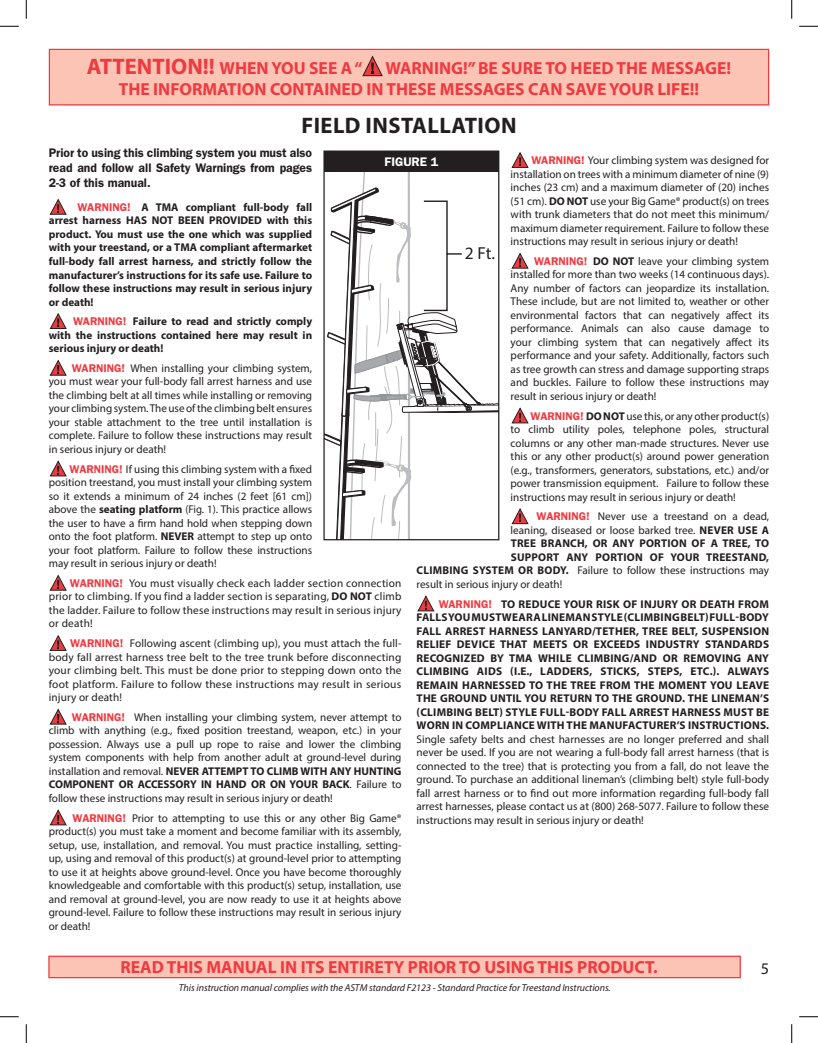
<style>
.page{position:relative;width:818px;height:1043px;background:#fff}
.page>*{position:absolute;margin:0;border:0;box-sizing:border-box;transform-origin:0 0}
.t1{font:700 22.5px "Myriad Pro";letter-spacing:.02em;color:#231f20}
.t2{font:700 17.5px/21px "Myriad Pro";color:#ee3a41}
.t3{font:17.38px "Myriad Pro";color:#231f20}
.t4{font:16.25px "Myriad Pro";color:#231f20}
.t5{font:600 12.5px/15px "ITC Franklin Gothic Std";color:#231f20;text-align:justify}
.t6{font:600 12.5px "ITC Franklin Gothic Std";color:#fff}
.t7{font:11.25px/13.5px "Myriad Pro";color:#231f20;text-align:justify}
.t8{font:700 11.25px/13.5px "Myriad Pro";letter-spacing:.005em;color:#231f20;text-align:justify}
.t9{font:italic 10px "Myriad Pro";letter-spacing:-.005em;color:#231f20}
.s1{font-size:22.5px}
.s2{font-family:"ITC Franklin Gothic Std";font-weight:600;color:#ee3a41}
.s3{font-weight:700}
</style>
<div class="page">
<div style="left:48px;top:955px;width:692px;height:23px;background:#fbc4b5;border:1px solid #ee3a41"></div>
<div style="left:49px;top:49px;width:720px;height:56px;background:#fbc4b5;border:1px solid #ee3a41"></div>
<svg style="left:362px;top:55px;width:21px;height:21px"></svg>
<svg style="left:50px;top:199px;width:17px;height:16px"></svg>
<svg style="left:50px;top:313px;width:17px;height:16px"></svg>
<svg style="left:50px;top:359px;width:17px;height:17px"></svg>
<svg style="left:50px;top:460px;width:17px;height:16px"></svg>
<svg style="left:50px;top:574px;width:17px;height:17px"></svg>
<svg style="left:50px;top:635px;width:17px;height:16px"></svg>
<svg style="left:50px;top:708px;width:17px;height:16px"></svg>
<svg style="left:50px;top:809px;width:17px;height:16px"></svg>
<svg style="left:511px;top:152px;width:17px;height:16px"></svg>
<svg style="left:511px;top:252px;width:17px;height:17px"></svg>
<svg style="left:511px;top:407px;width:17px;height:16px"></svg>
<svg style="left:511px;top:508px;width:17px;height:16px"></svg>
<svg style="left:417px;top:595px;width:17px;height:16px"></svg>
<svg style="left:325px;top:172px;width:172px;height:366px"></svg>
<div style="left:323px;top:150px;width:176px;height:390px;border:1px solid #231f20"></div>
<div style="left:324px;top:151px;width:174px;height:21px;background:#231f20"></div>
<svg style="left:0;top:25px;width:19px;height:2px"></svg>
<svg style="left:799px;top:25px;width:19px;height:2px"></svg>
<svg style="left:0;top:1016px;width:19px;height:1px"></svg>
<svg style="left:799px;top:1016px;width:19px;height:1px"></svg>
<svg style="left:25px;top:0;width:2px;height:19px"></svg>
<svg style="left:25px;top:1024px;width:2px;height:18px"></svg>
<svg style="left:791px;top:0;width:1px;height:19px"></svg>
<svg style="left:791px;top:1024px;width:1px;height:18px"></svg>
<h2 class="t2" style="left:87px;top:56px;width:277px"><span class="s1">ATTENTION!!</span> WHEN YOU SEE A “</h2>
<h2 class="t2" style="left:119px;top:56px;width:614px;text-indent:267px">WARNING!” BE SURE TO HEED THE MESSAGE!<br>THE INFORMATION CONTAINED IN THESE MESSAGES CAN SAVE YOUR LIFE!!</h2>
<h1 class="t1" style="left:301px;top:111px;width:217px">FIELD INSTALLATION</h1>
<p class="t5" style="left:49px;top:145px;width:265px">Prior to using this climbing system you must also read and follow all Safety Warnings from pages 2-3 of this manual.</p>
<p class="t7" style="left:510px;top:153px;width:260px;text-indent:21px"><span class="s2">WARNING!</span> Your climbing system was designed for installation on trees with a minimum diameter of nine (9) inches (23 cm) and a maximum diameter of (20) inches (51 cm). <span class="s3">DO NOT</span> use your Big Game® product(s) on trees with trunk diameters that do not meet this minimum/ maximum diameter requirement. Failure to follow these instructions may result in serious injury or death!</p>
<p class="t7" style="left:510px;top:254px;width:260px;text-indent:23px"><span class="s2">WARNING!</span> <span class="s3">DO NOT</span> leave your climbing system installed for more than two weeks (14 continuous days).<br>Any number of factors can jeopardize its installation.<br>These include, but are not limited to, weather or other environmental factors that can negatively affect its performance. Animals can also cause damage to your climbing system that can negatively affect its performance and your safety. Additionally, factors such as tree growth can stress and damage supporting straps and buckles. Failure to follow these instructions may result in serious injury or death!</p>
<p class="t7" style="left:510px;top:409px;width:260px;text-indent:20px"><span class="s2">WARNING!</span> <span class="s3">DO NOT</span> use this, or any other product(s) to climb utility poles, telephone poles, structural columns or any other man-made structures. Never use this or any other product(s) around power generation (e.g., transformers, generators, substations, etc.) and/or power transmission equipment. Failure to follow these instructions may result in serious injury or death!</p>
<p class="t7" style="left:536px;top:509px;width:234px"><span class="s2">WARNING!</span> Never use a treestand on a dead,</p>
<p class="t7" style="left:510px;top:523px;width:260px">leaning, diseased or loose barked tree. <span class="s3">NEVER USE A</span></p>
<p class="t8" style="left:510px;top:536px;width:260px">TREE BRANCH, OR ANY PORTION OF A TREE, TO</p>
<p class="t8" style="left:510px;top:550px;width:260px">SUPPORT ANY PORTION OF YOUR TREESTAND,</p>
<p class="t7" style="left:416px;top:563px;width:354px"><span class="s3">CLIMBING SYSTEM OR BODY.</span> Failure to follow these instructions may</p>
<p class="t7" style="left:416px;top:577px;width:147px">result in serious injury or death!</p>
<p class="t8" style="left:416px;top:596px;width:354px;text-indent:22px"><span class="s2">WARNING!</span> TO REDUCE YOUR RISK OF INJURY OR DEATH FROM FALLS YOU MUST WEAR A LINEMAN STYLE (CLIMBING BELT) FULL-BODY FALL ARREST HARNESS LANYARD/TETHER, TREE BELT, SUSPENSION RELIEF DEVICE THAT MEETS OR EXCEEDS INDUSTRY STANDARDS RECOGNIZED BY TMA WHILE CLIMBING/AND OR REMOVING ANY CLIMBING AIDS (I.E., LADDERS, STICKS, STEPS, ETC.). ALWAYS REMAIN HARNESSED TO THE TREE FROM THE MOMENT YOU LEAVE THE GROUND UNTIL YOU RETURN TO THE GROUND. THE LINEMAN’S (CLIMBING BELT) STYLE FULL-BODY FALL ARREST HARNESS MUST BE WORN IN COMPLIANCE WITH THE MANUFACTURER’S INSTRUCTIONS.</p>
<p class="t7" style="left:416px;top:732px;width:354px">Single safety belts and chest harnesses are no longer preferred and shall never be used. If you are not wearing a full-body fall arrest harness (that is connected to the tree) that is protecting you from a fall, do not leave the ground. To purchase an additional lineman’s (climbing belt) style full-body fall arrest harness or to find out more information regarding full-body fall arrest harnesses, please contact us at (800) 268-5077. Failure to follow these instructions may result in serious injury or death!</p>
<p class="t6" style="left:384px;top:154px;width:55px">FIGURE 1</p>
<p class="t8" style="left:49px;top:200px;width:265px;text-indent:29px"><span class="s2">WARNING!</span> A TMA compliant full-body fall arrest harness HAS NOT BEEN PROVIDED with this product. You must use the one which was supplied with your treestand, or a TMA compliant aftermarket full-body fall arrest harness, and strictly follow the manufacturer’s instructions for its safe use. Failure to follow these instructions may result in serious injury or death!</p>
<p class="t8" style="left:49px;top:314px;width:265px;text-indent:24px"><span class="s2">WARNING!</span> Failure to read and strictly comply with the instructions contained here may result in serious injury or death!</p>
<p class="t7" style="left:49px;top:361px;width:265px;text-indent:23px"><span class="s2">WARNING!</span> When installing your climbing system, you must wear your full-body fall arrest harness and use the climbing belt at all times while installing or removing your climbing system. The use of the climbing belt ensures your stable attachment to the tree until installation is complete. Failure to follow these instructions may result in serious injury or death!</p>
<p class="t7" style="left:49px;top:462px;width:265px;text-indent:21px"><span class="s2">WARNING!</span> If using this climbing system with a fixed position treestand, you must install your climbing system so it extends a minimum of 24 inches (2 feet [61 cm]) above the <span class="s3">seating platform</span> (Fig. 1). This practice allows the user to have a firm hand hold when stepping down onto the foot platform. <span class="s3">NEVER</span> attempt to step up onto your foot platform. Failure to follow these instructions may result in serious injury or death!</p>
<p class="t7" style="left:49px;top:576px;width:354px;text-indent:21px"><span class="s2">WARNING!</span> You must visually check each ladder section connection prior to climbing. If you find a ladder section is separating, <span class="s3">DO NOT</span> climb the ladder. Failure to follow these instructions may result in serious injury or death!</p>
<p class="t7" style="left:49px;top:636px;width:354px;text-indent:21px"><span class="s2">WARNING!</span> Following ascent (climbing up), you must attach the full&shy;body fall arrest harness tree belt to the tree trunk before disconnecting your climbing belt. This must be done prior to stepping down onto the foot platform. Failure to follow these instructions may result in serious injury or death!</p>
<p class="t7" style="left:49px;top:710px;width:354px;text-indent:23px"><span class="s2">WARNING!</span> When installing your climbing system, never attempt to climb with anything (e.g., fixed position treestand, weapon, etc.) in your possession. Always use a pull up rope to raise and lower the climbing system components with help from another adult at ground-level during installation and removal. <span class="s3">NEVER ATTEMPT TO CLIMB WITH ANY HUNTING COMPONENT OR ACCESSORY IN HAND OR ON YOUR BACK</span>. Failure to follow these instructions may result in serious injury or death!</p>
<p class="t7" style="left:49px;top:811px;width:354px;text-indent:24px"><span class="s2">WARNING!</span> Prior to attempting to use this or any other Big Game® product(s) you must take a moment and become familiar with its assembly, setup, use, installation, and removal. You must practice installing, setting&shy;up, using and removal of this product(s) at ground-level prior to attempting to use it at heights above ground-level. Once you have become thoroughly knowledgeable and comfortable with this product(s) setup, installation, use and removal at ground-level, you are now ready to use it at heights above ground-level. Failure to follow these instructions may result in serious injury or death!</p>
<h3 class="t3" style="left:465px;top:242px;width:32px">2 Ft.</h3>
<h2 class="t2" style="left:120px;top:955px;width:538px">READ THIS MANUAL IN ITS ENTIRETY PRIOR TO USING THIS PRODUCT.</h2>
<p class="t9" style="left:179px;top:981px;width:433px">This instruction manual complies with the ASTM standard F2123 - Standard Practice for Treestand Instructions.</p>
<h3 class="t4" style="left:760px;top:958px;width:10px">5</h3>
</div>
